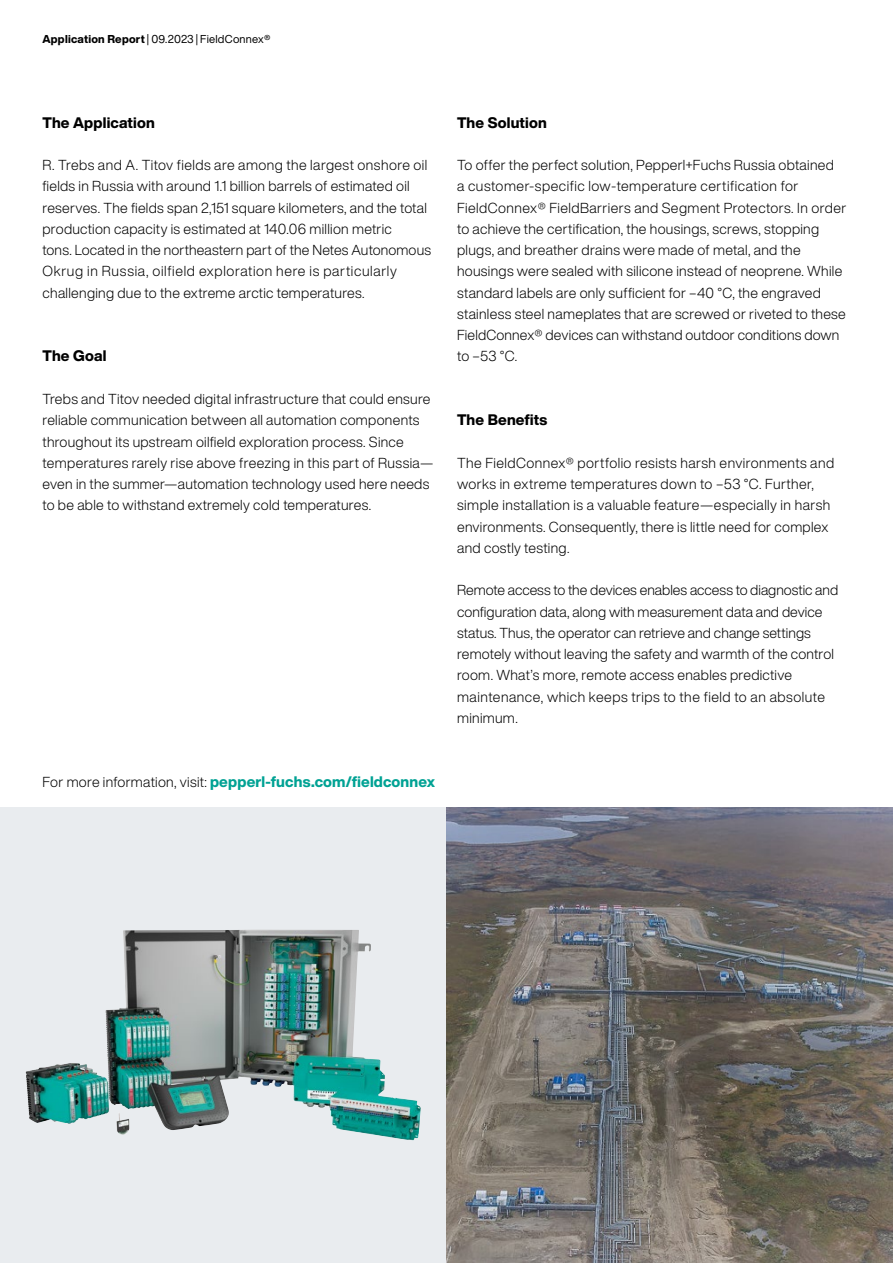
<style>
.page{position:relative;width:893px;height:1263px;background:#fff}
.page>*{position:absolute;margin:0;border:0;box-sizing:border-box;transform-origin:0 0}
.Fließtext_9_5_pt__Schwarz{font:800 15px "Helvetica Now Display";letter-spacing:.01em;color:#00a294}
.Subhead_10_pt__Schwarz{font:800 15px "Helvetica Now Display";letter-spacing:.01em;color:#000}
.Fließtext_9_5_pt__Schwarz-2{font:300 14.25px/21.3px "Helvetica Now Display";letter-spacing:.02em;color:#000}
.Dachzeile_grünes_Quadrat{font:11.25px "Helvetica Now Display";letter-spacing:.02em;color:#000}
.s1{font-weight:800}
.s2{font-weight:300;font-size:14.25px;color:#000}
</style>
<div class="page">
<svg style="left:0;top:808px;width:446px;height:455px;background:#d0dcdd"></svg>
<img style="left:105px;top:929px;width:146px;height:176px">
<img style="left:446px;top:808px;width:447px;height:455px">
<p class="Dachzeile_grünes_Quadrat" style="left:43px;top:31px;width:230px"><span class="s1">Application Report</span> | 09.2023 | FieldConnex®</p>
<p class="Subhead_10_pt__Schwarz" style="left:43px;top:112px;width:114px">The Application</p>
<p class="Fließtext_9_5_pt__Schwarz-2" style="left:43px;top:154px;width:390px">R. Trebs and A. Titov fields are among the largest onshore oil fields in Russia with around 1.1 billion barrels of estimated oil reserves. The fields span 2,151 square kilometers, and the total production capacity is estimated at 140.06 million metric<br>tons. Located in the northeastern part of the Netes Autonomous Okrug in Russia, oilfield exploration here is particularly challenging due to the extreme arctic temperatures.</p>
<p class="Subhead_10_pt__Schwarz" style="left:43px;top:346px;width:65px">The Goal</p>
<p class="Fließtext_9_5_pt__Schwarz-2" style="left:43px;top:388px;width:392px">Trebs and Titov needed digital infrastructure that could ensure reliable communication between all automation components throughout its upstream oilfield exploration process. Since temperatures rarely rise above freezing in this part of Russia— even in the summer—automation technology used here needs to be able to withstand extremely cold temperatures.</p>
<p class="Fließtext_9_5_pt__Schwarz" style="left:43px;top:771px;width:394px"><span class="s2">For more information, visit:</span> pepperl-fuchs.com/fieldconnex</p>
<p class="Subhead_10_pt__Schwarz" style="left:457px;top:112px;width:91px">The Solution</p>
<p class="Fließtext_9_5_pt__Schwarz-2" style="left:457px;top:154px;width:391px">To offer the perfect solution, Pepperl+Fuchs Russia obtained<br>a customer-specific low-temperature certification for FieldConnex® FieldBarriers and Segment Protectors. In order to achieve the certification, the housings, screws, stopping plugs, and breather drains were made of metal, and the housings were sealed with silicone instead of neoprene. While standard labels are only sufficient for –40 °C, the engraved stainless steel nameplates that are screwed or riveted to these FieldConnex® devices can withstand outdoor conditions down to –53 °C.</p>
<p class="Subhead_10_pt__Schwarz" style="left:457px;top:409px;width:92px">The Benefits</p>
<p class="Fließtext_9_5_pt__Schwarz-2" style="left:457px;top:452px;width:379px">The FieldConnex® portfolio resists harsh environments and works in extreme temperatures down to –53 °C. Further, simple installation is a valuable feature—especially in harsh environments. Consequently, there is little need for complex and costly testing.</p>
<p class="Fließtext_9_5_pt__Schwarz-2" style="left:457px;top:579px;width:383px">Remote access to the devices enables access to diagnostic and configuration data, along with measurement data and device status. Thus, the operator can retrieve and change settings remotely without leaving the safety and warmth of the control room. What’s more, remote access enables predictive maintenance, which keeps trips to the field to an absolute minimum.</p>
</div>
